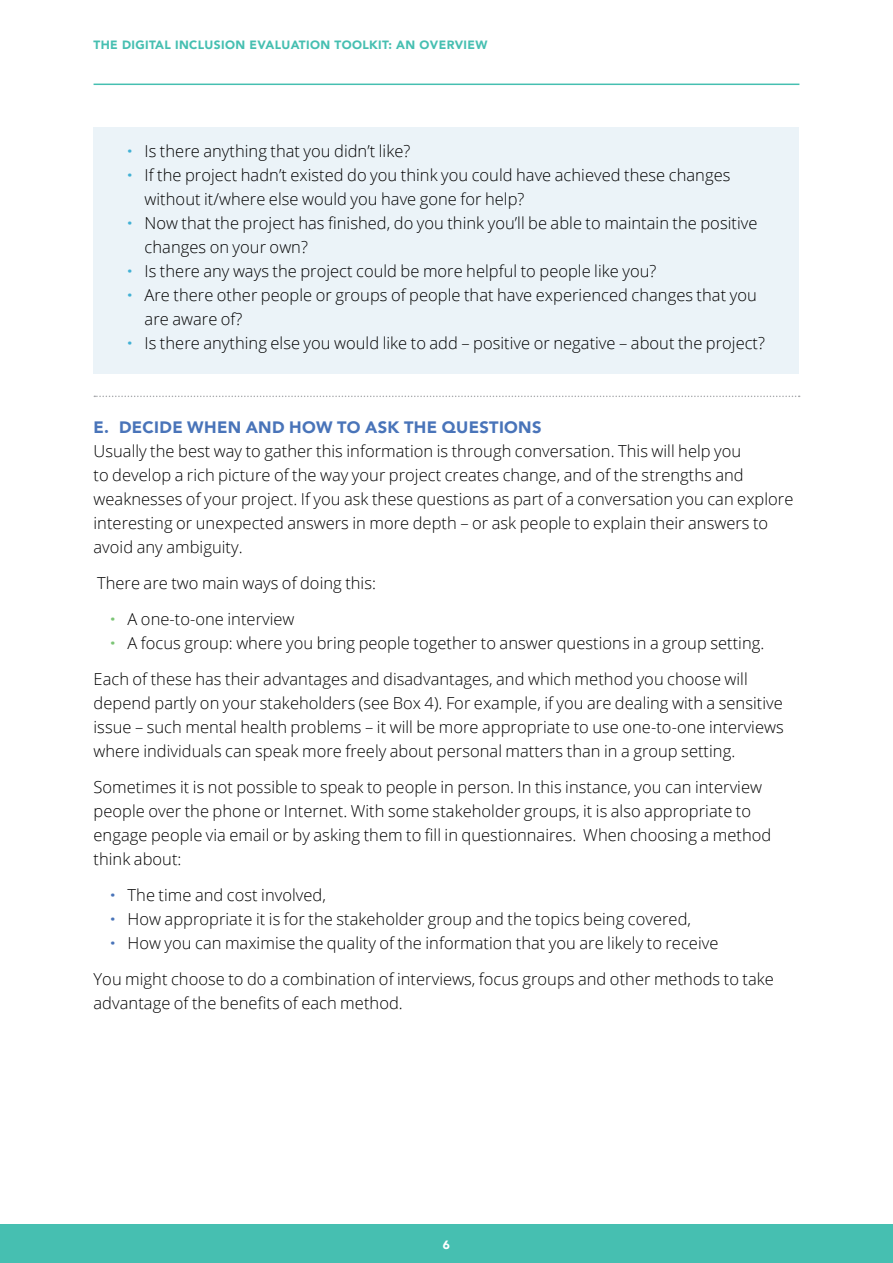
<style>
.page{position:relative;width:893px;height:1263px;background:#fff}
.page>*{position:absolute;margin:0;border:0;box-sizing:border-box;transform-origin:0 0}
.Body_copy_-_OpenSans{font:300 16.5px/24px "Open Sans";color:#000}
.Body__Bulleted_list{font:300 16.5px "Open Sans";color:#000}
.H2_-_Subhead{font:900 16.5px "Avenir";letter-spacing:.02em;color:#4974b9}
.t1{font:900 12px "Avenir";letter-spacing:.03em;color:#46bfb1}
.t2{font:900 12px "Avenir";color:#fff}
.s1{font-weight:800;color:#43b1d5}
.s2{font-weight:800;color:#7cc576}
.s3{font-weight:800;color:#4974b9}
</style>
<div class="page">
<div style="left:0;top:1225px;width:893px;height:38px;background:#46bfb1"></div>
<hr style="left:94px;top:84px;width:705px;height:1px;background:#46bfb1">
<div style="left:94px;top:127px;width:705px;height:246px;background:#ebf3f8"></div>
<svg style="left:94px;top:396px;width:706px;height:1px"></svg>
<p class="t1" style="left:94px;top:34px;width:395px">THE DIGITAL INCLUSION EVALUATION TOOLKIT: AN OVERVIEW</p>
<p class="Body_copy_-_OpenSans" style="left:128px;top:139px;width:284px"><span class="s1">·</span> Is there anything that you didn’t like?</p>
<p class="Body_copy_-_OpenSans" style="left:128px;top:163px;width:604px"><span class="s1">·</span> If the project hadn’t existed do you think you could have achieved these changes</p>
<p class="Body_copy_-_OpenSans" style="left:145px;top:187px;width:381px">without it/where else would you have gone for help?</p>
<p class="Body_copy_-_OpenSans" style="left:128px;top:211px;width:631px"><span class="s1">·</span> Now that the project has finished, do you think you’ll be able to maintain the positive</p>
<p class="Body_copy_-_OpenSans" style="left:145px;top:235px;width:165px">changes on your own?</p>
<p class="Body_copy_-_OpenSans" style="left:128px;top:259px;width:530px"><span class="s1">·</span> Is there any ways the project could be more helpful to people like you?</p>
<p class="Body_copy_-_OpenSans" style="left:128px;top:283px;width:631px"><span class="s1">·</span> Are there other people or groups of people that have experienced changes that you</p>
<p class="Body_copy_-_OpenSans" style="left:145px;top:307px;width:99px">are aware of?</p>
<p class="Body_copy_-_OpenSans" style="left:128px;top:331px;width:639px"><span class="s1">·</span> Is there anything else you would like to add – positive or negative – about the project?</p>
<h2 class="H2_-_Subhead" style="left:94px;top:413px;width:449px">E. DECIDE WHEN AND HOW TO ASK THE QUESTIONS</h2>
<p class="Body_copy_-_OpenSans" style="left:94px;top:439px;width:701px">Usually the best way to gather this information is through conversation. This will help you<br>to develop a rich picture of the way your project creates change, and of the strengths and weaknesses of your project. If you ask these questions as part of a conversation you can explore interesting or unexpected answers in more depth – or ask people to explain their answers to avoid any ambiguity.</p>
<p class="Body_copy_-_OpenSans" style="left:97px;top:571px;width:281px">There are two main ways of doing this:</p>
<p class="Body__Bulleted_list" style="left:111px;top:608px;width:185px"><span class="s2">·</span> A one-to-one interview</p>
<p class="Body__Bulleted_list" style="left:111px;top:632px;width:655px"><span class="s2">·</span> A focus group: where you bring people together to answer questions in a group setting.</p>
<p class="Body_copy_-_OpenSans" style="left:94px;top:667px;width:692px">Each of these has their advantages and disadvantages, and which method you choose will depend partly on your stakeholders (see Box 4). For example, if you are dealing with a sensitive issue – such mental health problems – it will be more appropriate to use one-to-one interviews where individuals can speak more freely about personal matters than in a group setting.</p>
<p class="Body_copy_-_OpenSans" style="left:94px;top:775px;width:679px">Sometimes it is not possible to speak to people in person. In this instance, you can interview people over the phone or Internet. With some stakeholder groups, it is also appropriate to engage people via email or by asking them to fill in questionnaires. When choosing a method think about:</p>
<p class="Body__Bulleted_list" style="left:111px;top:884px;width:217px"><span class="s3">·</span> The time and cost involved,</p>
<p class="Body__Bulleted_list" style="left:111px;top:908px;width:582px"><span class="s3">·</span> How appropriate it is for the stakeholder group and the topics being covered,</p>
<p class="Body__Bulleted_list" style="left:111px;top:932px;width:609px"><span class="s3">·</span> How you can maximise the quality of the information that you are likely to receive</p>
<p class="Body_copy_-_OpenSans" style="left:94px;top:967px;width:682px">You might choose to do a combination of interviews, focus groups and other methods to take advantage of the benefits of each method.</p>
<p class="t2" style="left:443px;top:1234px;width:9px">6</p>
</div>
